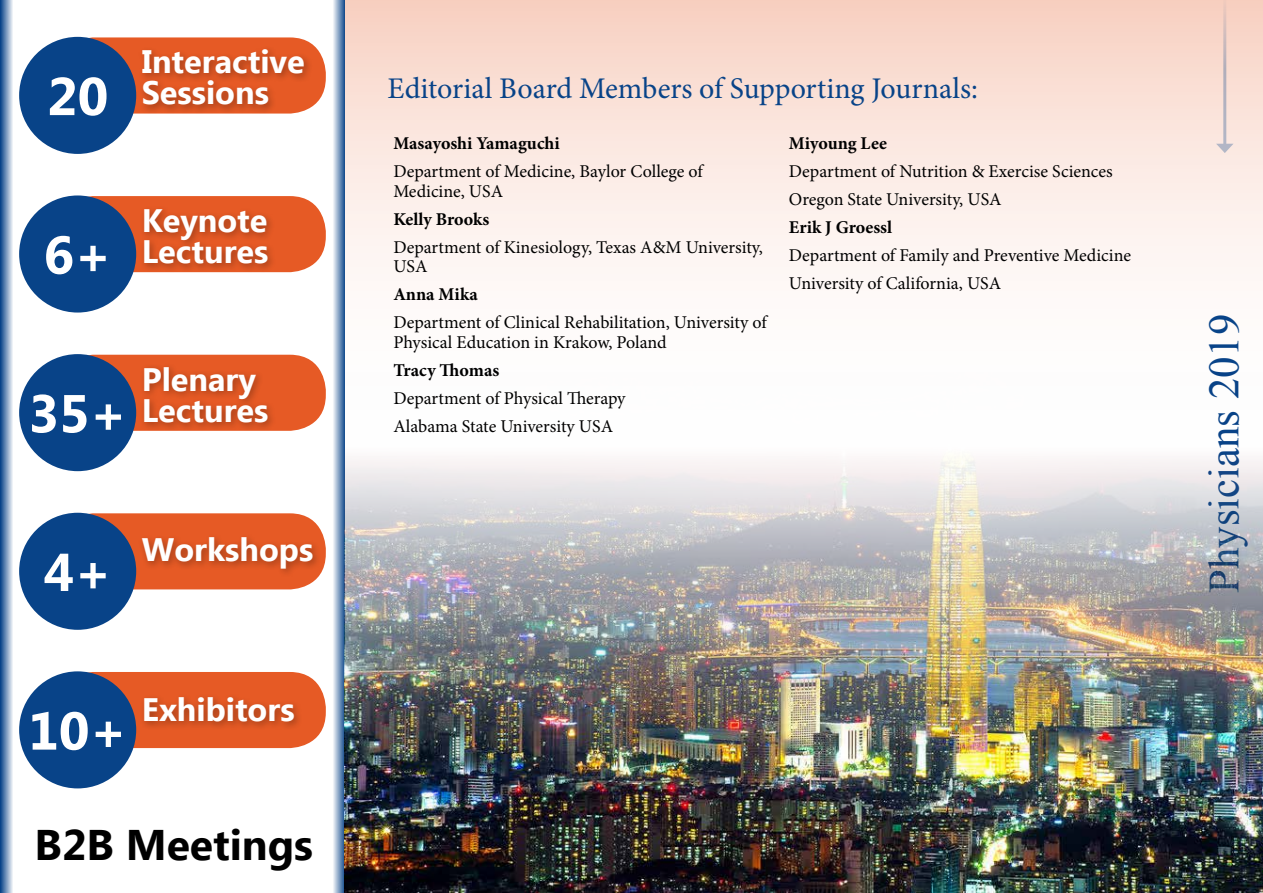
<style>
.page{position:relative;width:1263px;height:893px;background:#fff}
.page>*{position:absolute;margin:0;border:0;box-sizing:border-box;transform-origin:0 0}
.t1{font:700 53.25px "Ebrima";color:#fff}
.t2{font:42.75px "Times New Roman";color:#084388}
.t3{font:700 42.75px "Ebrima";color:#000}
.t4{font:700 32.4px/30.9px "Ebrima";color:#fff}
.t5{font:30px "Minion Pro";letter-spacing:-.005em;color:#084388}
.t6{font:18px/19.5px "Minion Pro";color:#000}
.t7{font:700 18px "Minion Pro";color:#000}
</style>
<div class="page">
<svg style="left:345px;top:0;width:918px;height:274px"></svg>
<svg style="left:0;top:0;width:13px;height:893px;background:#7a99be"></svg>
<svg style="left:333px;top:0;width:12px;height:893px;background:#8da8c8"></svg>
<hr style="left:1223px;top:0;width:3px;height:146px;background:#084388">
<svg style="left:1216px;top:144px;width:17px;height:9px"></svg>
<div style="left:58px;top:37px;width:268px;height:77px;background:#e65a25;border-radius:36px"></div>
<div style="left:19px;top:37px;width:117px;height:117px;background:#084388;border-radius:50%"></div>
<div style="left:138px;top:45px;width:176px;height:70px;background:#000;opacity:.3"></div>
<div style="left:58px;top:196px;width:268px;height:76px;background:#e65a25;border-radius:36px"></div>
<div style="left:19px;top:195px;width:117px;height:118px;background:#084388;border-radius:50%"></div>
<div style="left:140px;top:205px;width:137px;height:68px;background:#000;opacity:.3"></div>
<div style="left:58px;top:355px;width:268px;height:76px;background:#e65a25;border-radius:36px"></div>
<div style="left:19px;top:354px;width:117px;height:117px;background:#084388;border-radius:50%"></div>
<div style="left:140px;top:362px;width:137px;height:70px;background:#000;opacity:.3"></div>
<div style="left:58px;top:513px;width:268px;height:76px;background:#e65a25;border-radius:36px"></div>
<div style="left:19px;top:513px;width:117px;height:117px;background:#084388;border-radius:50%"></div>
<div style="left:138px;top:533px;width:184px;height:45px;background:#000;opacity:.3"></div>
<div style="left:58px;top:672px;width:268px;height:76px;background:#e65a25;border-radius:36px"></div>
<div style="left:19px;top:671px;width:117px;height:117px;background:#084388;border-radius:50%"></div>
<div style="left:140px;top:693px;width:164px;height:38px;background:#000;opacity:.3"></div>
<img style="left:345px;top:456px;width:918px;height:437px">
<h1 class="t1" style="left:47px;top:57px;width:63px">20</h1>
<h3 class="t4" style="left:142px;top:48px;width:165px">Interactive<br>Sessions</h3>
<h1 class="t1" style="left:44px;top:215px;width:70px">6+</h1>
<h3 class="t4" style="left:142px;top:207px;width:128px">Keynote<br>Lectures</h3>
<h1 class="t1" style="left:28px;top:374px;width:100px">35+</h1>
<h3 class="t4" style="left:142px;top:365px;width:128px">Plenary<br>Lectures</h3>
<h1 class="t1" style="left:44px;top:532px;width:70px">4+</h1>
<h3 class="t4" style="left:142px;top:536px;width:173px">Workshops</h3>
<h1 class="t1" style="left:28px;top:691px;width:100px">10+</h1>
<h3 class="t4" style="left:142px;top:696px;width:154px">Exhibitors</h3>
<h2 class="t3" style="left:35px;top:813px;width:280px">B2B Meetings</h2>
<h3 class="t5" style="left:387px;top:69px;width:592px">Editorial Board Members of Supporting Journals:</h3>
<p class="t7" style="left:393px;top:131px;width:168px">Masayoshi Yamaguchi</p>
<p class="t6" style="left:393px;top:162px;width:311px">Department of Medicine, Baylor College of<br>Medicine, USA</p>
<p class="t7" style="left:393px;top:206px;width:97px">Kelly Brooks</p>
<p class="t6" style="left:393px;top:237px;width:371px">Department of Kinesiology, Texas A&amp;M University,<br>USA</p>
<p class="t7" style="left:393px;top:282px;width:86px">Anna Mika</p>
<p class="t6" style="left:393px;top:313px;width:375px">Department of Clinical Rehabilitation, University of<br>Physical Education in Krakow, Poland</p>
<p class="t7" style="left:393px;top:357px;width:107px">Tracy Thomas</p>
<p class="t6" style="left:393px;top:384px;width:234px;line-height:28px">Department of Physical Therapy<br>Alabama State University USA</p>
<p class="t7" style="left:789px;top:131px;width:100px">Miyoung Lee</p>
<p class="t6" style="left:789px;top:157px;width:325px;line-height:28px">Department of Nutrition &amp; Exercise Sciences<br>Oregon State University, USA</p>
<p class="t7" style="left:789px;top:215px;width:105px">Erik J Groessl</p>
<p class="t6" style="left:789px;top:242px;width:344px;line-height:28px">Department of Family and Preventive Medicine<br>University of California, USA</p>
<h2 class="t2" style="left:1195px;top:593px;width:281px;rotate:-90deg">Physicians 2019</h2>
</div>
